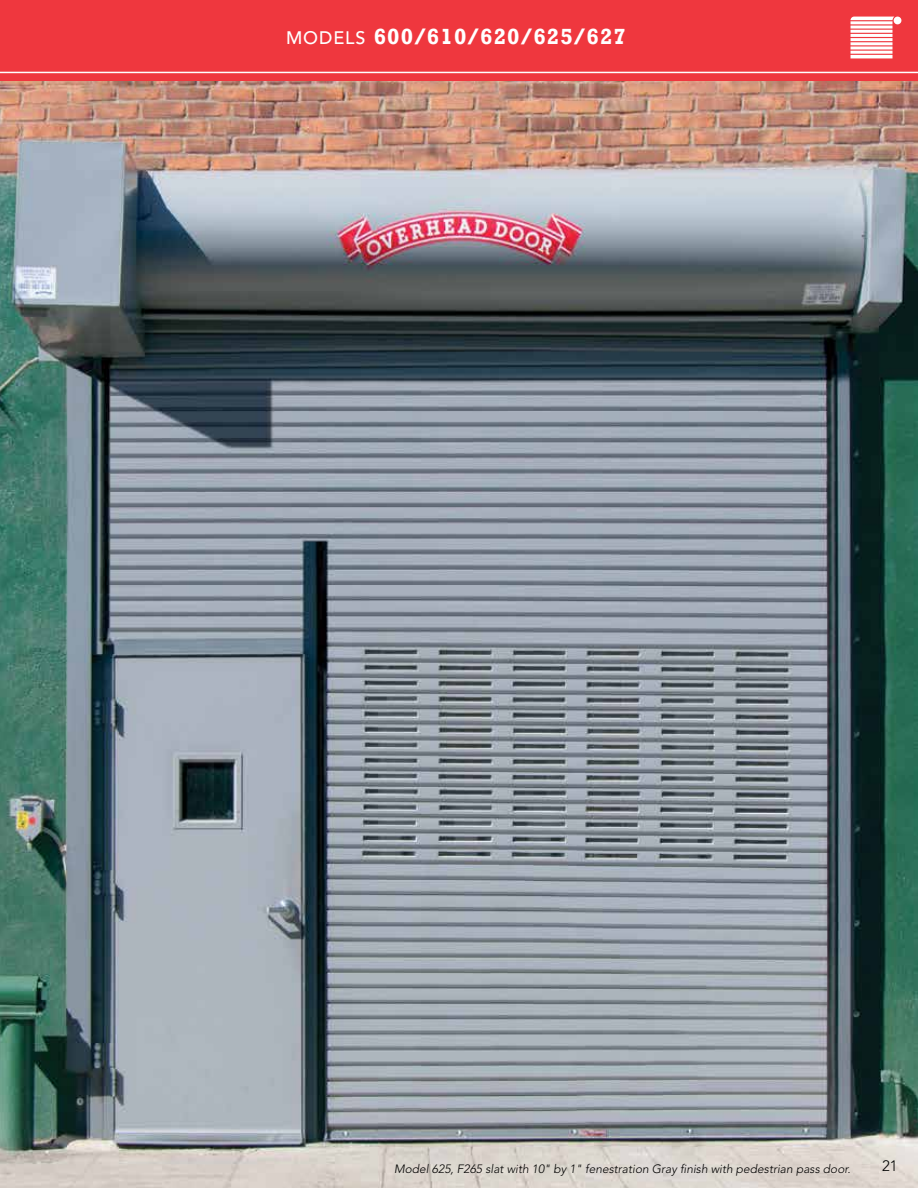
<style>
.page{position:relative;width:918px;height:1188px;background:#fff}
.page>*{position:absolute;margin:0;border:0;box-sizing:border-box;transform-origin:0 0}
.t1{font:700 22.5px "Rockwell";letter-spacing:.05em;color:#fff}
.t2{font:300 15px "Avenir LT Std";color:#000}
.t3{font:italic 300 12px "Avenir LT Std";color:#000}
.s1{font-family:"Avenir LT Std";font-weight:500;font-size:18px}
</style>
<div class="page">
<img style="left:0;top:81px;width:918px;height:1107px">
<div style="left:0;top:0;width:918px;height:81px;background:#ef373e"></div>
<svg style="left:851px;top:17px;width:43px;height:41px;background:#fac6c8"></svg>
<div style="left:894px;top:17px;width:7px;height:7px;background:#fff;border-radius:50%"></div>
<hr style="left:0;top:72px;width:918px;height:1px;background:#fff">
<h1 class="t1" style="left:286px;top:23px;width:342px"><span class="s1">MODELS</span> 600/610/620/625/627</h1>
<p class="t3" style="left:394px;top:1162px;width:458px">Model 625, F265 slat with 10" by 1" fenestration Gray finish with pedestrian pass door.</p>
<p class="t2" style="left:882px;top:1157px;width:17px">21</p>
</div>
